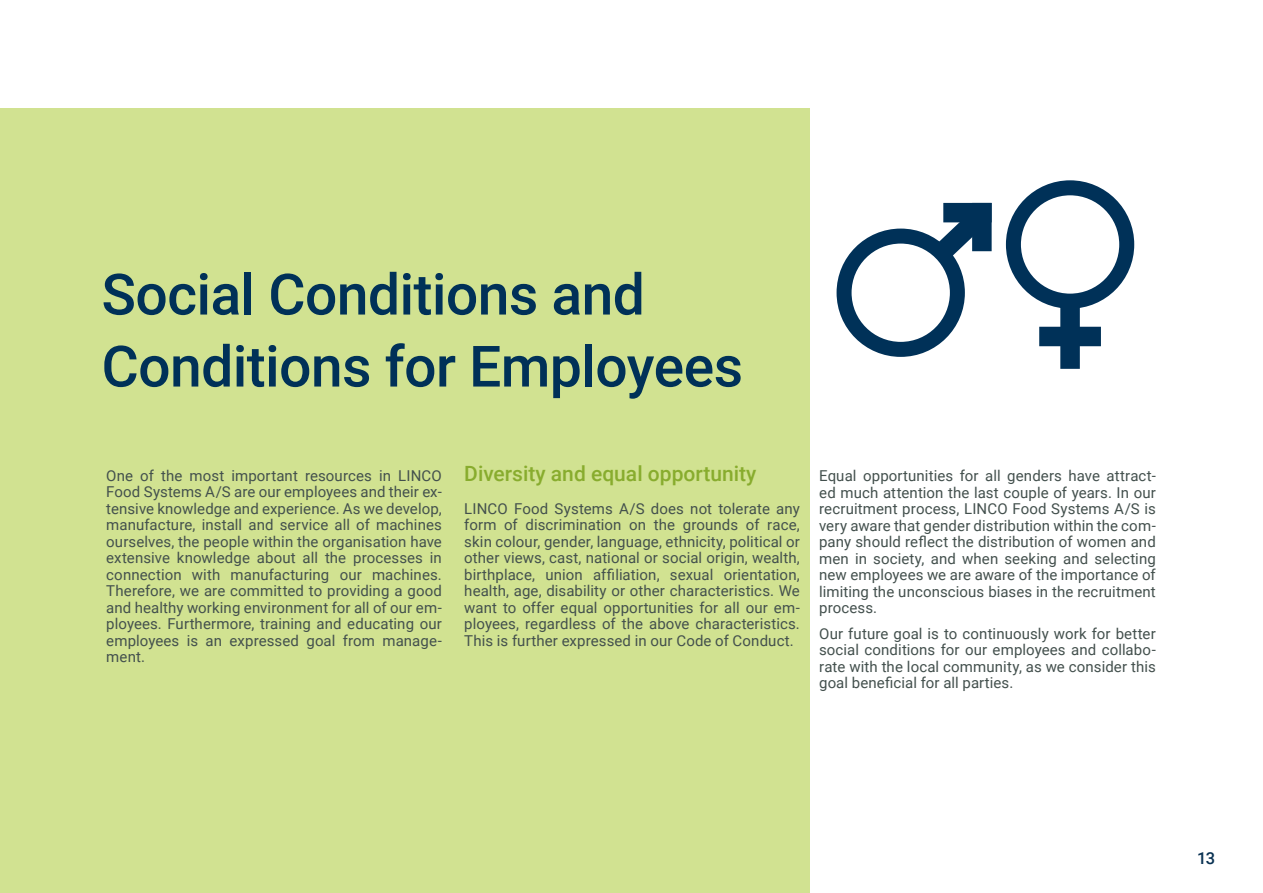
<style>
.page{position:relative;width:1263px;height:893px;background:#fff}
.page>*{position:absolute;margin:0;border:0;box-sizing:border-box;transform-origin:0 0}
.t1{font:500 57px/72px "Roboto";letter-spacing:-.01em;color:#003158}
.t2{font:500 21px "Roboto";color:#88ac2e}
.t3{font:500 16.5px "Roboto";color:#093152}
.t4{font:15px/16.5px "Roboto";letter-spacing:.005em;color:#43504d;text-align:justify}
</style>
<div class="page">
<div style="left:0;top:109px;width:810px;height:784px;background:#d1e291"></div>
<div style="left:1006px;top:180px;width:128px;height:129px;border:15px solid #003158;border-radius:50%"></div>
<div style="left:1060px;top:307px;width:20px;height:62px;background:#003158"></div>
<div style="left:1039px;top:327px;width:62px;height:19px;background:#003158"></div>
<div style="left:836px;top:229px;width:129px;height:128px;border:15px solid #003158;border-radius:50%"></div>
<svg style="left:914px;top:202px;width:92px;height:78px"></svg>
<h1 class="t1" style="left:102px;top:256px;width:643px">Social Conditions and<br>Conditions for Employees</h1>
<p class="t4" style="left:106px;top:467px;width:337px">One of the most important resources in LINCO Food Systems A/S are our employees and their ex&shy;tensive knowledge and experience. As we develop, manufacture, install and service all of machines ourselves, the people within the organisation have extensive knowledge about all the processes in connection with manufacturing our machines.<br>Therefore, we are committed to providing a good and healthy working environment for all of our em&shy;ployees. Furthermore, training and educating our employees is an expressed goal from manage&shy;ment.</p>
<h2 class="t2" style="left:464px;top:459px;width:293px">Diversity and equal opportunity</h2>
<p class="t4" style="left:464px;top:500px;width:337px">LINCO Food Systems A/S does not tolerate any form of discrimination on the grounds of race, skin colour, gender, language, ethnicity, political or other views, cast, national or social origin, wealth, birthplace, union affiliation, sexual orientation, health, age, disability or other characteristics. We want to offer equal opportunities for all our em&shy;ployees, regardless of the above characteristics.<br>This is further expressed in our Code of Conduct.</p>
<p class="t4" style="left:819px;top:467px;width:338px">Equal opportunities for all genders have attract&shy;ed much attention the last couple of years. In our recruitment process, LINCO Food Systems A/S is very aware that gender distribution within the com&shy;pany should reflect the distribution of women and men in society, and when seeking and selecting new employees we are aware of the importance of limiting the unconscious biases in the recruitment process.</p>
<p class="t4" style="left:819px;top:625px;width:338px">Our future goal is to continuously work for better social conditions for our employees and collabo&shy;rate with the local community, as we consider this goal beneficial for all parties.</p>
<p class="t3" style="left:1197px;top:847px;width:19px">13</p>
</div>
